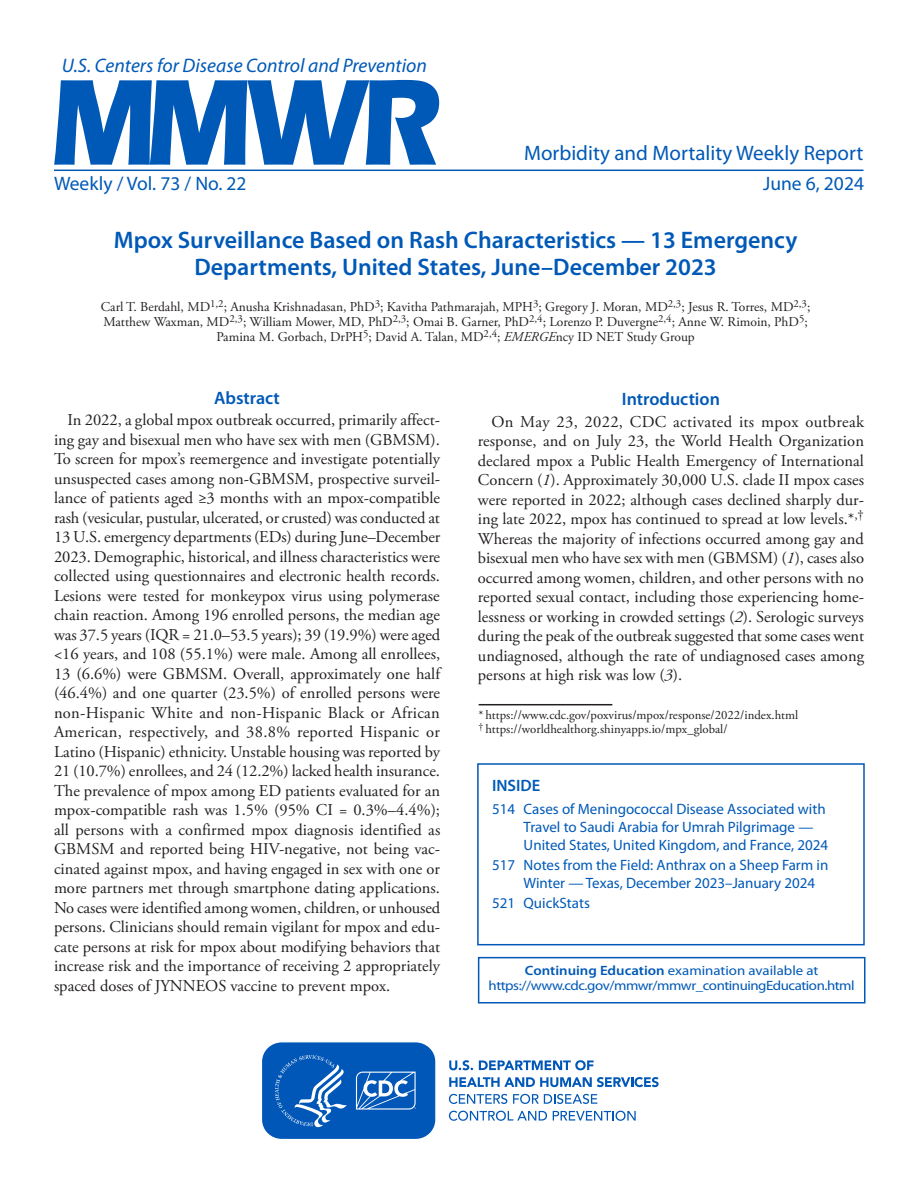
<style>
.page{position:relative;width:918px;height:1188px;background:#fff}
.page>*{position:absolute;margin:0;border:0;box-sizing:border-box;transform-origin:0 0}
.Report_Title{font:600 24px/27px "Myriad Pro";color:#0059b7;text-align:center}
.t1{font:21px "Myriad Pro";color:#0059b7}
.t2{font:italic 19.65px "Myriad Pro";color:#0059b7}
.cover_date_vol{font:19.5px "Myriad Pro";color:#0059b7}
.Heading_1{font:600 18px "Myriad Pro";color:#0059b7}
.Paragraph{font:16.5px/19.5px "Adobe Garamond Pro";color:#231f20;text-align:justify}
.inside{font:600 16.5px "Myriad Pro";color:#0059b7}
.t3{font:15px/18px "Myriad Pro";color:#0059b7}
.Author_Names{font:13.5px/15px "Adobe Garamond Pro";color:#231f20;text-align:center}
.CE_box_-_normal_9pt{font:13.5px/15px "Myriad Pro";letter-spacing:-.03em;color:#0059b7;text-align:center;scale:1.1 1}
.Footnote{font:12.75px "Adobe Garamond Pro";color:#231f20}
.footnote_no_rule_text_indent_1{font:12.75px "Adobe Garamond Pro";color:#231f20}
.s1{font-style:italic}
.s2{font-weight:600}
</style>
<div class="page">
<hr style="left:54px;top:170px;width:810px;height:1px;background:#0059b7">
<svg style="left:54px;top:80px;width:385px;height:85px"></svg>
<div style="left:477px;top:763px;width:388px;height:182px;border:2px solid #0059b7"></div>
<div style="left:478px;top:957px;width:388px;height:47px;border:2px solid #0059b7"></div>
<svg style="left:449px;top:1060px;width:24px;height:10px"></svg>
<svg style="left:479px;top:1060px;width:115px;height:10px"></svg>
<svg style="left:449px;top:1077px;width:209px;height:10px"></svg>
<svg style="left:449px;top:1094px;width:58px;height:10px"></svg>
<svg style="left:513px;top:1094px;width:84px;height:10px"></svg>
<svg style="left:449px;top:1111px;width:98px;height:10px"></svg>
<svg style="left:553px;top:1111px;width:83px;height:10px"></svg>
<svg style="left:262px;top:1042px;width:174px;height:97px;background:#1d6abf"></svg>
<hr style="left:479px;top:704px;width:133px;height:1px;background:#231f20">
<p class="t2" style="left:62px;top:55px;width:367px">U.S. Centers for Disease Control and Prevention</p>
<p class="t1" style="left:524px;top:142px;width:341px">Morbidity and Mortality Weekly Report</p>
<p class="cover_date_vol" style="left:54px;top:173px;width:194px">Weekly / Vol. 73 / No. 22</p>
<p class="cover_date_vol" style="left:763px;top:173px;width:102px">June 6, 2024</p>
<h1 class="Report_Title" style="left:114px;top:226px;width:685px">Mpox Surveillance Based on Rash Characteristics — 13 Emergency<br>Departments, United States, June–December 2023</h1>
<p class="Author_Names" style="left:101px;top:300px;width:711px">Carl T. Berdahl, MD<sup>1,2</sup>; Anusha Krishnadasan, PhD<sup>3</sup>; Kavitha Pathmarajah, MPH<sup>3</sup>; Gregory J. Moran, MD<sup>2,3</sup>; Jesus R. Torres, MD<sup>2,3</sup>;<br>Matthew Waxman, MD<sup>2,3</sup>; William Mower, MD, PhD<sup>2,3</sup>; Omai B. Garner, PhD<sup>2,4</sup>; Lorenzo P. Duvergne<sup>2,4</sup>; Anne W. Rimoin, PhD<sup>5</sup>;<br>Pamina M. Gorbach, DrPH<sup>5</sup>; David A. Talan, MD<sup>2,4</sup>; <span class="s1">EMERGE</span>ncy ID NET Study Group</p>
<h1 class="Heading_1" style="left:214px;top:388px;width:67px">Abstract</h1>
<p class="Paragraph" style="left:54px;top:411px;width:388px;text-indent:14px">In 2022, a global mpox outbreak occurred, primarily affect&shy;ing gay and bisexual men who have sex with men (GBMSM).<br>To screen for mpox’s reemergence and investigate potentially unsuspected cases among non-GBMSM, prospective surveil&shy;lance of patients aged ≥3 months with an mpox-compatible rash (vesicular, pustular, ulcerated, or crusted) was conducted at 13 U.S. emergency departments (EDs) during June–December 2023. Demographic, historical, and illness characteristics were collected using questionnaires and electronic health records.<br>Lesions were tested for monkeypox virus using polymerase chain reaction. Among 196 enrolled persons, the median age was 37.5 years (IQR = 21.0–53.5 years); 39 (19.9%) were aged &lt;16 years, and 108 (55.1%) were male. Among all enrollees, 13 (6.6%) were GBMSM. Overall, approximately one half (46.4%) and one quarter (23.5%) of enrolled persons were non-Hispanic White and non-Hispanic Black or African American, respectively, and 38.8% reported Hispanic or Latino (Hispanic) ethnicity. Unstable housing was reported by 21 (10.7%) enrollees, and 24 (12.2%) lacked health insurance.<br>The prevalence of mpox among ED patients evaluated for an mpox-compatible rash was 1.5% (95% CI = 0.3%–4.4%); all persons with a confirmed mpox diagnosis identified as GBMSM and reported being HIV-negative, not being vac&shy;cinated against mpox, and having engaged in sex with one or more partners met through smartphone dating applications.<br>No cases were identified among women, children, or unhoused persons. Clinicians should remain vigilant for mpox and edu&shy;cate persons at risk for mpox about modifying behaviors that increase risk and the importance of receiving 2 appropriately spaced doses of JYNNEOS vaccine to prevent mpox.</p>
<h1 class="Heading_1" style="left:622px;top:389px;width:100px">Introduction</h1>
<p class="Paragraph" style="left:478px;top:412px;width:388px;text-indent:14px">On May 23, 2022, CDC activated its mpox outbreak response, and on July 23, the World Health Organization declared mpox a Public Health Emergency of International Concern (<span class="s1">1</span>). Approximately 30,000 U.S. clade II mpox cases were reported in 2022; although cases declined sharply dur&shy;ing late 2022, mpox has continued to spread at low levels.*<sup>,† </sup>Whereas the majority of infections occurred among gay and bisexual men who have sex with men (GBMSM) (<span class="s1">1</span>), cases also occurred among women, children, and other persons with no reported sexual contact, including those experiencing home&shy;lessness or working in crowded settings (<span class="s1">2</span>). Serologic surveys during the peak of the outbreak suggested that some cases went undiagnosed, although the rate of undiagnosed cases among persons at high risk was low (<span class="s1">3</span>).</p>
<p class="Footnote" style="left:479px;top:707px;width:321px">* https://www.cdc.gov/poxvirus/mpox/response/2022/index.html</p>
<p class="footnote_no_rule_text_indent_1" style="left:479px;top:722px;width:250px"><sup>†</sup> https://worldhealthorg.shinyapps.io/mpx_global/</p>
<h1 class="inside" style="left:492px;top:776px;width:50px">INSIDE</h1>
<p class="t3" style="left:524px;top:800px;width:306px;text-indent:-32px">514 Cases of Meningococcal Disease Associated with<br>Travel to Saudi Arabia for Umrah Pilgrimage —<br>United States, United Kingdom, and France, 2024</p>
<p class="t3" style="left:524px;top:856px;width:306px;text-indent:-31px">517 Notes from the Field: Anthrax on a Sheep Farm in<br>Winter — Texas, December 2023–January 2024</p>
<p class="t3" style="left:492px;top:895px;width:99px">521 QuickStats</p>
<p class="CE_box_-_normal_9pt" style="left:489px;top:964px;width:334px"><span class="s2">Continuing Education</span> examination available at https://www.cdc.gov/mmwr/mmwr_continuingEducation.html</p>
</div>
